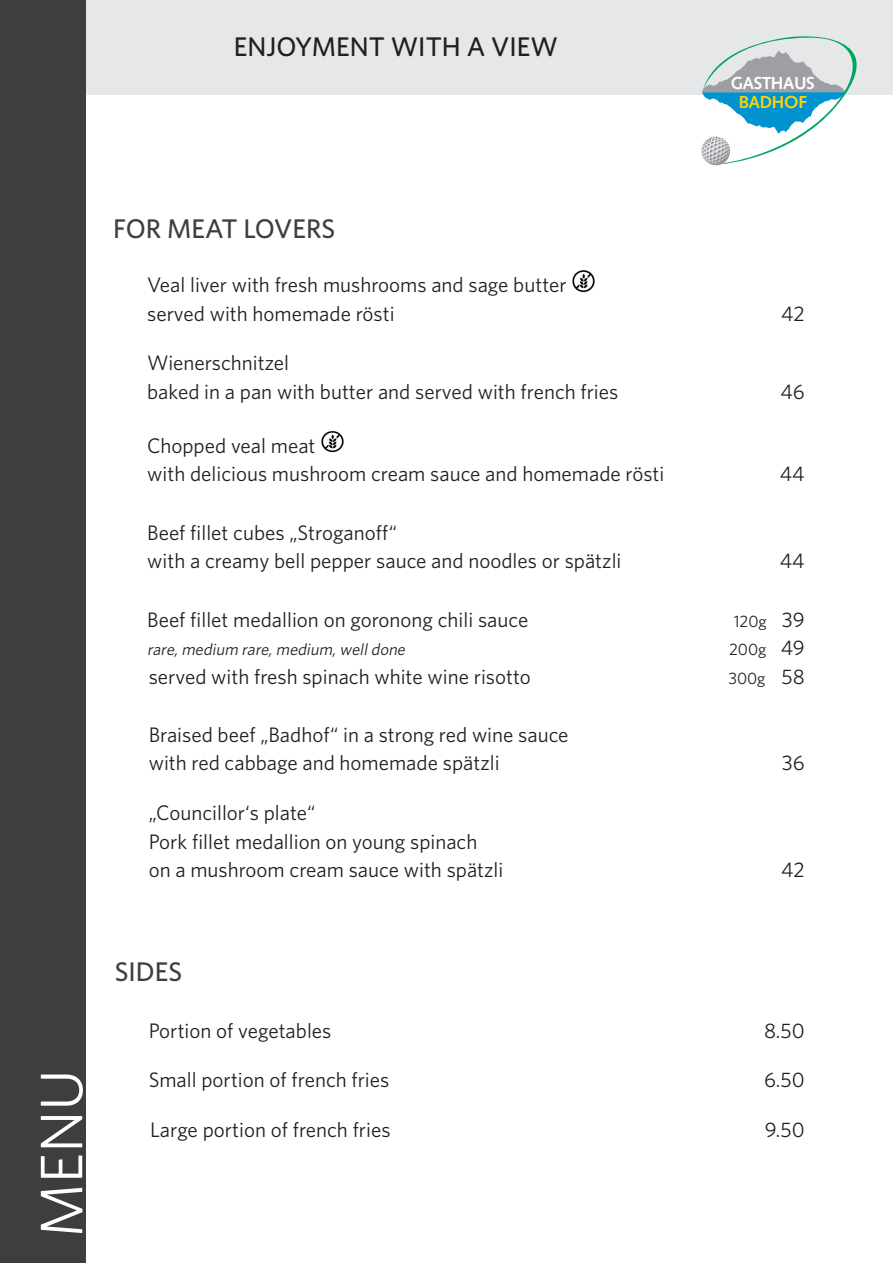
<style>
.page{position:relative;width:893px;height:1263px;background:#fff}
.page>*{position:absolute;margin:0;border:0;box-sizing:border-box;transform-origin:0 0}
.t1{font:60px "Whitney";color:#fff}
.t2{font:500 27px "Whitney";color:#231f20}
.t3{font:500 27px "Whitney";color:#3e3e3f}
.t4{font:21px/28.5px "Whitney";color:#231f20}
.t5{font:700 18px "Syntax";letter-spacing:-.015em;color:#fff}
.t6{font:700 18px "Syntax";letter-spacing:-.015em;color:#fed105}
.t7{font:italic 16.5px "Whitney";color:#231f20}
.t8{font:16.5px "Whitney";color:#231f20}
.s1{font-size:21px}
</style>
<div class="page">
<div style="left:73px;top:0;width:820px;height:94px;background:#e6e7e9"></div>
<img style="left:572px;top:270px;width:23px;height:22px">
<img style="left:321px;top:430px;width:23px;height:23px">
<svg style="left:700px;top:36px;width:157px;height:130px"></svg>
<div style="left:0;top:0;width:85px;height:1263px;background:#3e3e3f"></div>
<p class="t2" style="left:234px;top:28px;width:326px">ENJOYMENT WITH A VIEW</p>
<p class="t5" style="left:731px;top:72px;width:85px">GASTHAUS</p>
<p class="t6" style="left:739px;top:91px;width:70px">BADHOF</p>
<h1 class="t1" style="left:22px;top:1238px;width:170px;rotate:-90deg">MENU</h1>
<p class="t3" style="left:113px;top:211px;width:224px">FOR MEAT LOVERS</p>
<p class="t4" style="left:147px;top:270px;width:421px">Veal liver with fresh mushrooms and sage butter served with homemade rösti</p>
<p class="t4" style="left:147px;top:348px;width:473px">Wienerschnitzel<br>baked in a pan with butter and served with french fries</p>
<p class="t4" style="left:147px;top:431px;width:519px">Chopped veal meat<br>with delicious mushroom cream sauce and homemade rösti</p>
<p class="t4" style="left:147px;top:518px;width:476px">Beef fillet cubes „Stroganoff“<br>with a creamy bell pepper sauce and noodles or spätzli</p>
<p class="t4" style="left:781px;top:299px;width:25px">42</p>
<p class="t4" style="left:780px;top:377px;width:26px">46</p>
<p class="t4" style="left:780px;top:459px;width:26px">44</p>
<p class="t4" style="left:780px;top:546px;width:26px">44</p>
<p class="t4" style="left:147px;top:604px;width:383px">Beef fillet medallion on goronong chili sauce</p>
<p class="t8" style="left:734px;top:610px;width:72px">120g <span class="s1">39</span></p>
<p class="t7" style="left:147px;top:638px;width:263px">rare,medium rare,medium,welldone</p>
<p class="t8" style="left:729px;top:638px;width:77px">200g <span class="s1">49</span></p>
<p class="t4" style="left:149px;top:661px;width:384px">served with fresh spinach white wine risotto</p>
<p class="t8" style="left:728px;top:667px;width:78px">300g <span class="s1">58</span></p>
<p class="t4" style="left:149px;top:720px;width:421px">Braised beef „Badhof“ in a strong red wine sauce with red cabbage and homemade spätzli</p>
<p class="t4" style="left:782px;top:748px;width:24px">36</p>
<p class="t4" style="left:149px;top:798px;width:356px">„Councillor‘s plate“<br>Pork fillet medallion on young spinach on a mushroom cream sauce with spätzli</p>
<p class="t3" style="left:115px;top:953px;width:69px">SIDES</p>
<p class="t4" style="left:781px;top:855px;width:25px">42</p>
<p class="t4" style="left:149px;top:1015px;width:184px">Portion of vegetables</p>
<p class="t4" style="left:764px;top:1015px;width:42px">8.50</p>
<p class="t4" style="left:149px;top:1065px;width:242px">Small portion of french fries</p>
<p class="t4" style="left:764px;top:1065px;width:42px">6.50</p>
<p class="t4" style="left:150px;top:1115px;width:242px">Large portion of french fries</p>
<p class="t4" style="left:765px;top:1115px;width:42px">9.50</p>
</div>
